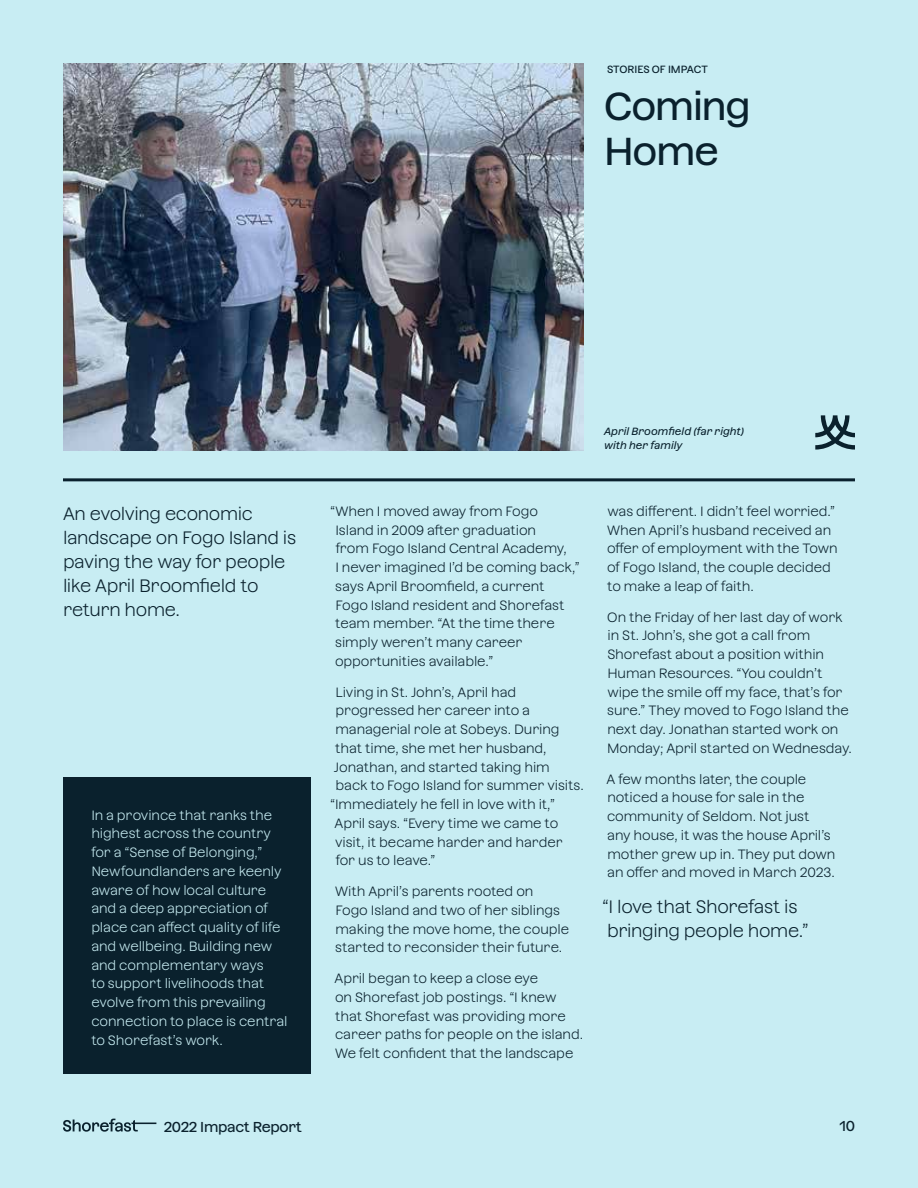
<style>
.page{position:relative;width:918px;height:1188px;background:#c8edf3}
.page>*{position:absolute;margin:0;border:0;box-sizing:border-box;transform-origin:0 0}
.t1{font:39px/45px "Azeret";letter-spacing:-.025em;color:#0a212d}
.t2{font:300 18px/24px "Azeret";letter-spacing:-.02em;color:#0a212d}
.t3{font:14.4px "Azeret";letter-spacing:-.02em;color:#0a212d}
.t4{font:300 13.5px/18.8px "Azeret";letter-spacing:-.01em;color:#0a212d}
.t5{font:300 13.5px/18.8px "Azeret";letter-spacing:-.01em;color:#c8edf3}
.t6{font:italic 10.5px/14.2px "Azeret";letter-spacing:.005em;color:#0a212d}
.t7{font:10.5px "Azeret";color:#0a212d}
</style>
<div class="page">
<div style="left:63px;top:777px;width:248px;height:297px;background:#0a212d"></div>
<img style="left:63px;top:63px;width:520px;height:388px">
<hr style="left:63px;top:478px;width:792px;height:3px;background:#0a212d">
<svg style="left:815px;top:415px;width:40px;height:35px"></svg>
<svg style="left:63px;top:1119px;width:93px;height:13px"></svg>
<p class="t7" style="left:607px;top:61px;width:102px">STORIES OF IMPACT</p>
<h1 class="t1" style="left:604px;top:80px;width:148px">Coming<br>Home</h1>
<p class="t6" style="left:604px;top:423px;width:142px">April Broomfield (far right) with her family</p>
<h2 class="t2" style="left:63px;top:500px;width:235px">An evolving economic landscape on Fogo Island is paving the way for people like April Broomfield to return home.</h2>
<p class="t4" style="left:335px;top:501px;width:246px;text-indent:-5px">“When I moved away from Fogo<br>Island in 2009 after graduation<br>from Fogo Island Central Academy,<br>I never imagined I’d be coming back,” says April Broomfield, a current<br>Fogo Island resident and Shorefast team member. “At the time there simply weren’t many career opportunities available.”</p>
<p class="t4" style="left:335px;top:681px;width:183px">Living in St. John’s, April had</p>
<p class="t4" style="left:335px;top:700px;width:196px">progressed her career into a</p>
<p class="t4" style="left:335px;top:719px;width:226px">managerial role at Sobeys. During</p>
<p class="t4" style="left:335px;top:738px;width:213px">that time, she met her husband,</p>
<p class="t4" style="left:334px;top:756px;width:217px">Jonathan, and started taking him</p>
<p class="t4" style="left:336px;top:775px;width:250px">back to Fogo Island for summer visits.</p>
<p class="t4" style="left:330px;top:794px;width:226px">“Immediately he fell in love with it,”</p>
<p class="t4" style="left:335px;top:813px;width:225px">April says. “Every time we came to</p>
<p class="t4" style="left:335px;top:831px;width:229px">visit, it became harder and harder</p>
<p class="t4" style="left:336px;top:850px;width:101px">for us to leave.”</p>
<p class="t4" style="left:335px;top:881px;width:235px">With April’s parents rooted on Fogo Island and two of her siblings making the move home, the couple started to reconsider their future.</p>
<p class="t4" style="left:335px;top:968px;width:250px">April began to keep a close eye<br>on Shorefast job postings. “I knew that Shorefast was providing more career paths for people on the island.<br>We felt confident that the landscape</p>
<p class="t5" style="left:91px;top:804px;width:198px">In a province that ranks the highest across the country for a “Sense of Belonging,”<br>Newfoundlanders are keenly aware of how local culture and a deep appreciation of place can affect quality of life and wellbeing. Building new and complementary ways<br>to support livelihoods that evolve from this prevailing connection to place is central to Shorefast’s work.</p>
<p class="t4" style="left:607px;top:501px;width:232px">was different. I didn’t feel worried.”<br>When April’s husband received an offer of employment with the Town of Fogo Island, the couple decided to make a leap of faith.</p>
<p class="t4" style="left:607px;top:606px;width:246px">On the Friday of her last day of work in St. John’s, she got a call from Shorefast about a position within Human Resources. “You couldn’t wipe the smile off my face, that’s for sure.” They moved to Fogo Island the next day. Jonathan started work on Monday; April started on Wednesday.</p>
<p class="t4" style="left:607px;top:768px;width:230px">A few months later, the couple noticed a house for sale in the community of Seldom. Not just any house, it was the house April’s mother grew up in. They put down an offer and moved in March 2023.</p>
<h2 class="t2" style="left:602px;top:893px;width:208px">“I love that Shorefast is bringing people home.”</h2>
<p class="t3" style="left:164px;top:1116px;width:140px">2022 Impact Report</p>
<p class="t3" style="left:839px;top:1115px;width:17px">10</p>
</div>
